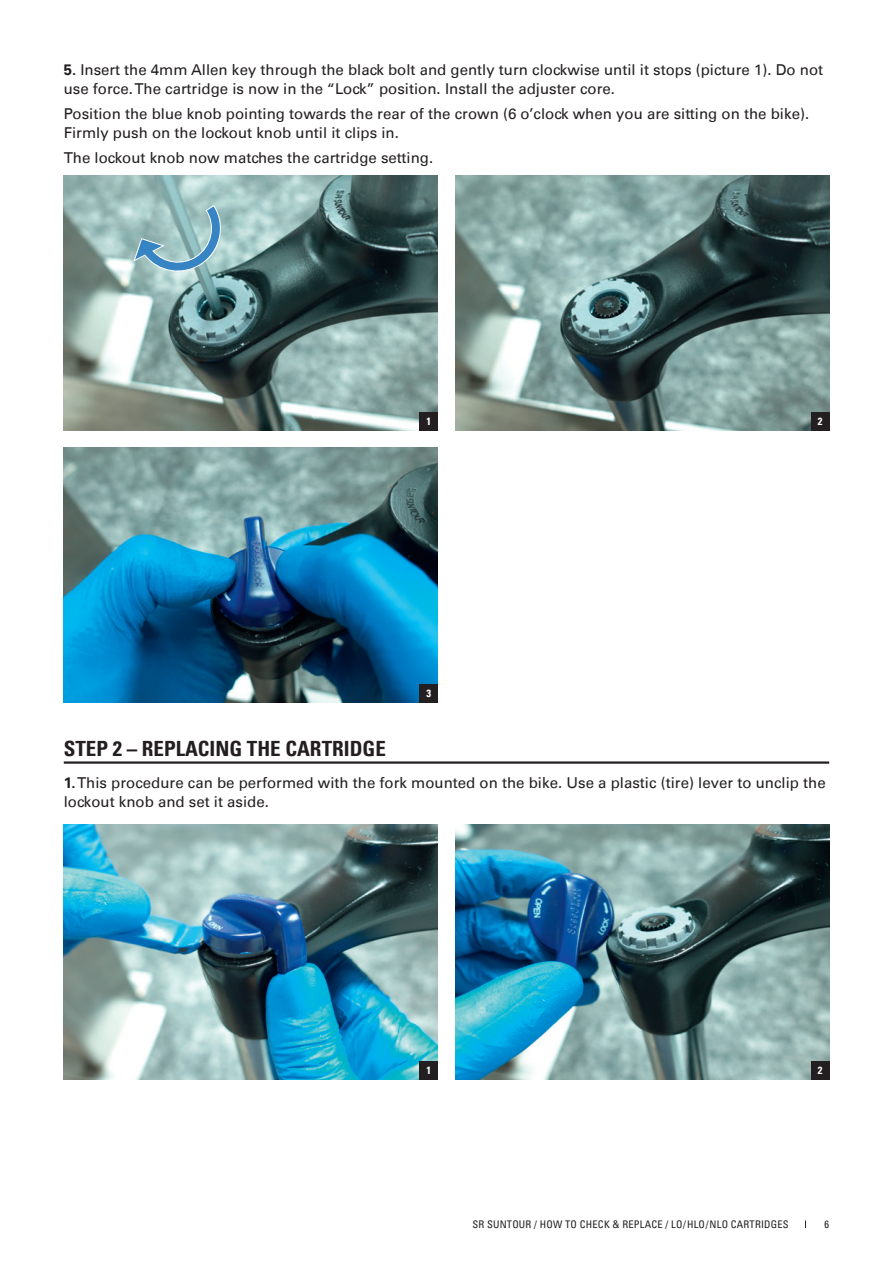
<style>
.page{position:relative;width:893px;height:1263px;background:#fff}
.page>*{position:absolute;margin:0;border:0;box-sizing:border-box;transform-origin:0 0}
.t1{font:700 condensed 21px "Univers LT";color:#231f20}
.t2{font:15px/19.2px "Univers LT";color:#231f20}
.t3{font:condensed 10.5px "Univers LT";letter-spacing:.02em;color:#231f20}
.t4{font:700 condensed 10.5px "Univers LT";color:#fff}
.s1{font-weight:700}
</style>
<div class="page">
<hr style="left:64px;top:761px;width:765px;height:3px;background:#231f20">
<img style="left:64px;top:824px;width:374px;height:255px">
<div style="left:420px;top:1061px;width:18px;height:18px;background:#231f20"></div>
<img style="left:455px;top:824px;width:374px;height:255px">
<div style="left:811px;top:1061px;width:18px;height:18px;background:#231f20"></div>
<img style="left:64px;top:175px;width:374px;height:255px">
<div style="left:420px;top:412px;width:18px;height:18px;background:#231f20"></div>
<svg style="left:133px;top:204px;width:93px;height:72px;background:#91bac3"></svg>
<img style="left:455px;top:175px;width:374px;height:255px">
<img style="left:64px;top:447px;width:374px;height:255px">
<div style="left:811px;top:412px;width:18px;height:18px;background:#231f20"></div>
<div style="left:420px;top:684px;width:18px;height:18px;background:#231f20"></div>
<p class="t2" style="left:64px;top:60px;width:761px"><span class="s1">5.</span> Insert the 4mm Allen key through the black bolt and gently turn clockwise until it stops (picture 1). Do not use force. The cartridge is now in the “Lock” position. Install the adjuster core.</p>
<p class="t2" style="left:64px;top:104px;width:747px">Position the blue knob pointing towards the rear of the crown (6 o’clock when you are sitting on the bike).<br>Firmly push on the lockout knob until it clips in.</p>
<p class="t2" style="left:64px;top:148px;width:371px">The lockout knob now matches the cartridge setting.</p>
<p class="t4" style="left:427px;top:415px;width:6px">1</p>
<p class="t4" style="left:427px;top:687px;width:6px">3</p>
<p class="t4" style="left:818px;top:415px;width:6px">2</p>
<h1 class="t1" style="left:64px;top:735px;width:324px">STEP 2 – REPLACING THE CARTRIDGE</h1>
<p class="t2" style="left:64px;top:773px;width:763px"><span class="s1">1.</span> This procedure can be performed with the fork mounted on the bike. Use a plastic (tire) lever to unclip the lockout knob and set it aside.</p>
<p class="t4" style="left:427px;top:1064px;width:6px">1</p>
<p class="t4" style="left:818px;top:1064px;width:6px">2</p>
<p class="t3" style="left:472px;top:1217px;width:318px">SR SUNTOUR / HOW TO CHECK &amp; REPLACE / LO/HLO/NLO CARTRIDGES</p>
<p class="t3" style="left:824px;top:1218px;width:6px">6</p>
</div>
